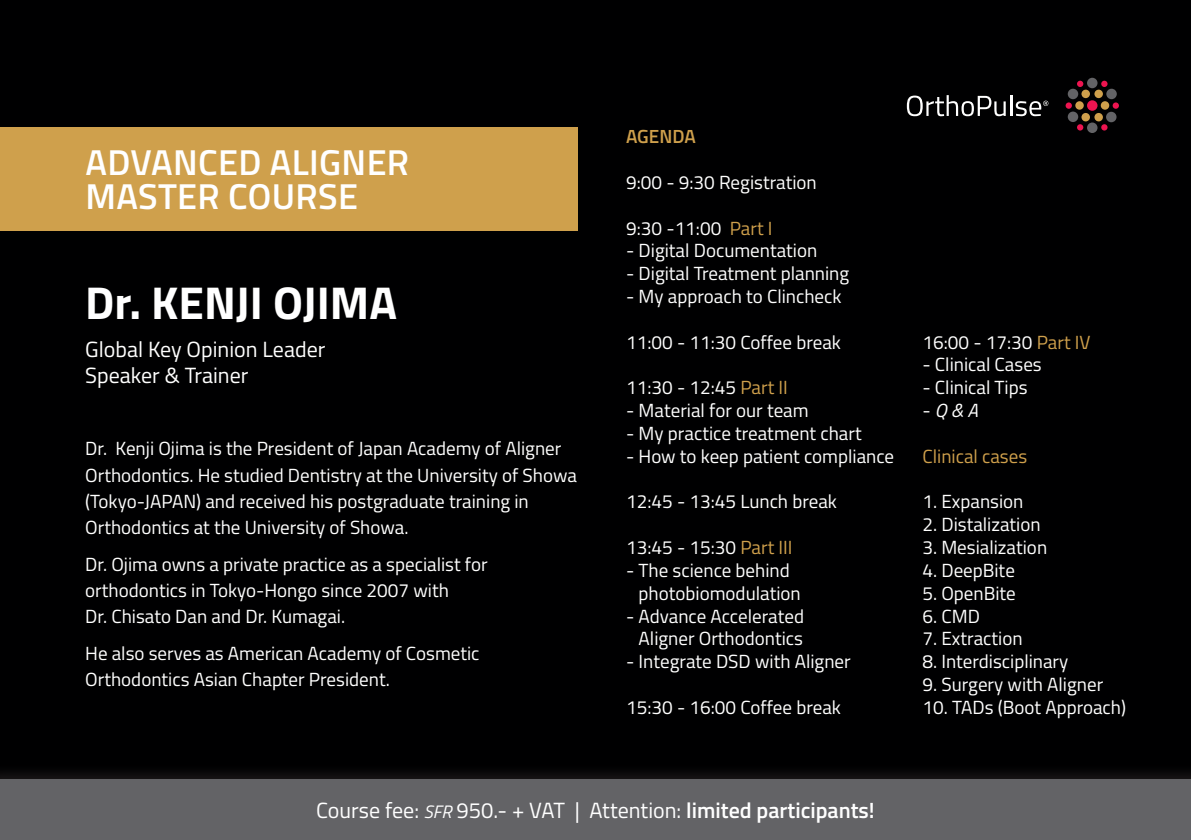
<style>
.page{position:relative;width:1191px;height:840px;background:#fff}
.page>*{position:absolute;margin:0;border:0;box-sizing:border-box;transform-origin:0 0}
.t1{font:700 46px "Titillium";color:#fff}
.t2{font:600 36px/34px "Titillium Web";letter-spacing:.01em;color:#fff}
.t3{font:22px/26.4px "Titillium";color:#fff}
.t4{font:19px/26px "Titillium";color:#fff}
.t5{font:19px "Titillium";color:#cfa04c}
.t6{font:600 19px "Titillium";color:#cfa04c}
.t7{font:italic 19px "Titillium";color:#fff}
.s1{color:#cfa04c}
.s2{font-style:normal}
.s3{font-style:italic;font-size:18px}
.s4{font-weight:600}
</style>
<div class="page">
<div style="left:0;top:0;width:1191px;height:839px;background:#000001"></div>
<div style="left:1067px;top:111px;width:11px;height:11px;background:#636366;border-radius:50%"></div>
<div style="left:1067px;top:89px;width:11px;height:10px;background:#636366;border-radius:50%"></div>
<div style="left:1106px;top:112px;width:10px;height:10px;background:#636366;border-radius:50%"></div>
<div style="left:1087px;top:122px;width:10px;height:11px;background:#636366;border-radius:50%"></div>
<div style="left:1087px;top:100px;width:10px;height:11px;background:#ed1450;border-radius:50%"></div>
<div style="left:1087px;top:78px;width:10px;height:10px;background:#636366;border-radius:50%"></div>
<div style="left:1094px;top:90px;width:9px;height:8px;background:#cfa04c;border-radius:50%"></div>
<svg style="left:1101px;top:81px;width:6px;height:6px"></svg>
<svg style="left:1101px;top:124px;width:6px;height:6px"></svg>
<div style="left:1112px;top:102px;width:7px;height:7px;background:#ed1450;border-radius:50%"></div>
<div style="left:1065px;top:102px;width:7px;height:7px;background:#ed1450;border-radius:50%"></div>
<svg style="left:1077px;top:81px;width:6px;height:6px"></svg>
<svg style="left:1077px;top:124px;width:6px;height:6px"></svg>
<div style="left:1094px;top:113px;width:9px;height:8px;background:#cfa04c;border-radius:50%"></div>
<svg style="left:1100px;top:101px;width:9px;height:9px"></svg>
<div style="left:1075px;top:101px;width:8px;height:9px;background:#cfa04c;border-radius:50%"></div>
<div style="left:1081px;top:90px;width:9px;height:8px;background:#cfa04c;border-radius:50%"></div>
<div style="left:1081px;top:113px;width:9px;height:8px;background:#cfa04c;border-radius:50%"></div>
<div style="left:1106px;top:89px;width:10px;height:10px;background:#636366;border-radius:50%"></div>
<svg style="left:907px;top:95px;width:98px;height:21px"></svg>
<hr style="left:1010px;top:95px;width:2px;height:21px;background:#fff">
<svg style="left:1015px;top:101px;width:33px;height:15px"></svg>
<div style="left:0;top:128px;width:577px;height:103px;background:#cfa04c"></div>
<div style="left:0;top:763px;width:1191px;height:76px;background:#231f20;opacity:.75"></div>
<div style="left:0;top:779px;width:1191px;height:60px;background:#636366"></div>
<h2 class="t2" style="left:85px;top:143px;width:325px">ADVANCED ALIGNER<br>MASTER COURSE</h2>
<h1 class="t1" style="left:85px;top:268px;width:313px">Dr. KENJI OJIMA</h1>
<p class="t3" style="left:85px;top:335px;width:242px">Global Key Opinion Leader<br>Speaker &amp; Trainer</p>
<p class="t4" style="left:85px;top:434px;width:493px">Dr. Kenji Ojima is the President of Japan Academy of Aligner Orthodontics. He studied Dentistry at the University of Showa (Tokyo-JAPAN) and received his postgraduate training in Orthodontics at the University of Showa.</p>
<p class="t4" style="left:85px;top:550px;width:404px">Dr. Ojima owns a private practice as a specialist for orthodontics in Tokyo-Hongo since 2007 with<br>Dr. Chisato Dan and Dr. Kumagai.</p>
<p class="t4" style="left:85px;top:639px;width:396px">He also serves as American Academy of Cosmetic<br>Orthodontics Asian Chapter President.</p>
<p class="t6" style="left:626px;top:122px;width:71px">AGENDA</p>
<p class="t4" style="left:626px;top:168px;width:192px">9:00 - 9:30 Registration</p>
<p class="t4" style="left:626px;top:214px;width:148px">9:30 -11:00 <span class="s1">Part I</span></p>
<p class="t4" style="left:626px;top:236px;width:193px">- Digital Documentation</p>
<p class="t4" style="left:626px;top:259px;width:225px">- Digital Treatment planning</p>
<p class="t4" style="left:626px;top:282px;width:217px">- My approach to Clincheck</p>
<p class="t4" style="left:626px;top:328px;width:216px">11:00 - 11:30 Coffee break</p>
<p class="t4" style="left:626px;top:373px;width:163px">11:30 - 12:45 <span class="s1">Part II</span></p>
<p class="t4" style="left:626px;top:396px;width:184px">- Material for our team</p>
<p class="t4" style="left:626px;top:419px;width:237px">- My practice treatment chart</p>
<p class="t4" style="left:626px;top:442px;width:270px">- How to keep patient compliance</p>
<p class="t4" style="left:626px;top:487px;width:212px">12:45 - 13:45 Lunch break</p>
<p class="t4" style="left:626px;top:533px;width:168px">13:45 - 15:30 <span class="s1">Part III</span></p>
<p class="t4" style="left:638px;top:557px;width:164px;line-height:22.8px;text-indent:-13px">- The science behind photobiomodulation</p>
<p class="t4" style="left:626px;top:603px;width:179px;line-height:22.8px;text-align:right">- Advance Accelerated<br>Aligner Orthodontics</p>
<p class="t4" style="left:626px;top:647px;width:226px">- Integrate DSD with Aligner</p>
<p class="t4" style="left:626px;top:692px;width:216px">15:30 - 16:00 Coffee break</p>
<p class="t4" style="left:922px;top:328px;width:170px">16:00 - 17:30 <span class="s1">Part IV</span></p>
<p class="t4" style="left:922px;top:350px;width:121px">- Clinical Cases</p>
<p class="t4" style="left:922px;top:373px;width:107px">- Clinical Tips</p>
<p class="t7" style="left:922px;top:396px;width:57px"><span class="s2">-</span> Q &amp; A</p>
<p class="t5" style="left:922px;top:442px;width:106px">Clinical cases</p>
<p class="t4" style="left:922px;top:487px;width:102px">1. Expansion</p>
<p class="t4" style="left:922px;top:510px;width:120px">2. Distalization</p>
<p class="t4" style="left:922px;top:533px;width:126px">3. Mesialization</p>
<p class="t4" style="left:922px;top:556px;width:94px">4. DeepBite</p>
<p class="t4" style="left:922px;top:578px;width:95px">5. OpenBite</p>
<p class="t4" style="left:922px;top:601px;width:59px">6. CMD</p>
<p class="t4" style="left:922px;top:624px;width:102px">7. Extraction</p>
<p class="t4" style="left:922px;top:647px;width:147px">8. Interdisciplinary</p>
<p class="t4" style="left:922px;top:670px;width:182px">9. Surgery with Aligner</p>
<p class="t4" style="left:922px;top:692px;width:205px">10. TADs (Boot Approach)</p>
<p class="t3" style="left:316px;top:795px;width:560px">Course fee: <span class="s3">SFR</span> 950.- + VAT | Attention: <span class="s4">limited participants!</span></p>
</div>
